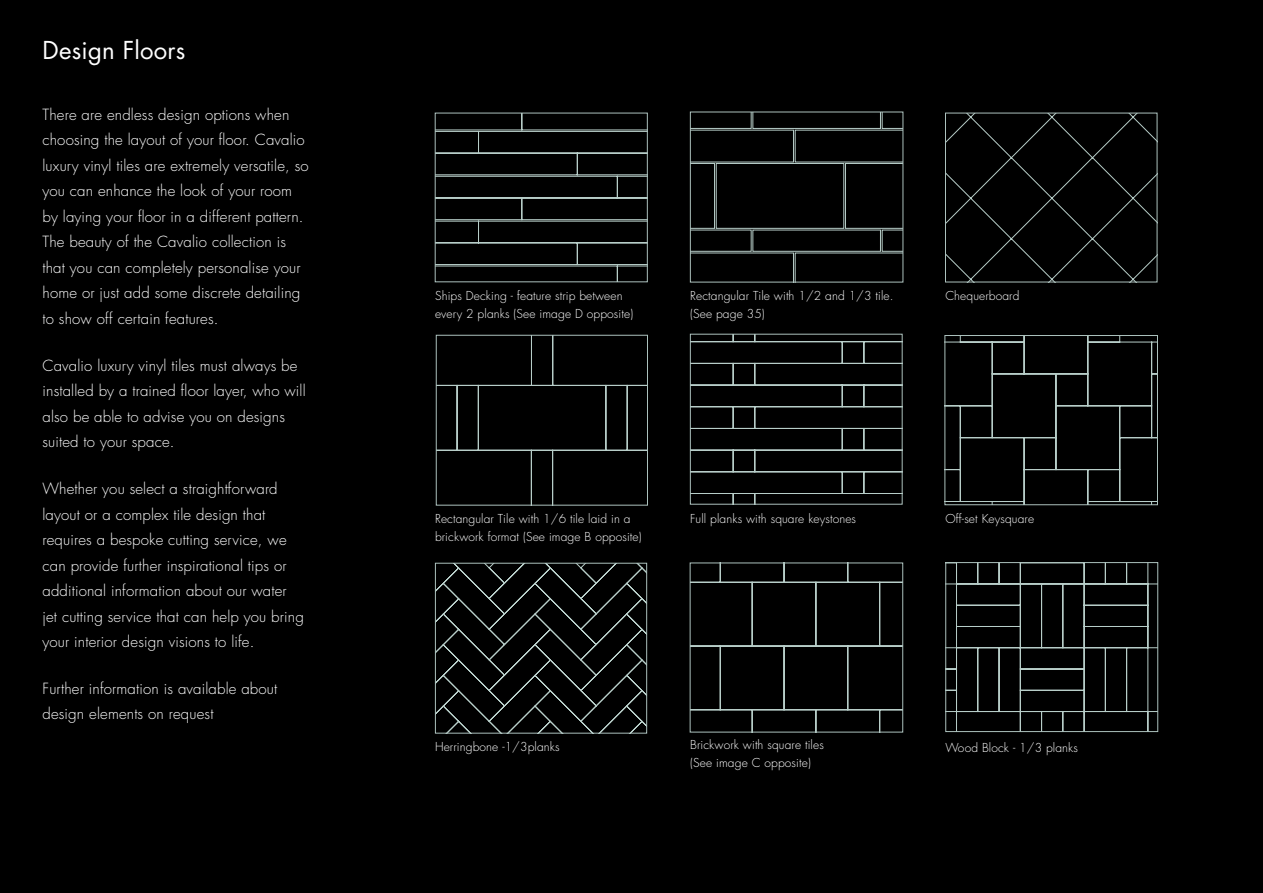
<style>
.page{position:relative;width:1263px;height:893px;background:#000}
.page>*{position:absolute;margin:0;border:0;box-sizing:border-box;transform-origin:0 0}
.t1{font:24px "Futura";letter-spacing:.01em;color:#fff}
.t2{font:300 15px/25.5px "Futura";letter-spacing:.01em;color:#fff}
.t3{font:300 12px/18px "Futura";letter-spacing:.01em;color:#fff}
</style>
<div class="page">
<svg style="left:437px;top:115px;width:209px;height:165px"></svg>
<svg style="left:692px;top:114px;width:209px;height:166px"></svg>
<svg style="left:947px;top:115px;width:208px;height:165px"></svg>
<svg style="left:438px;top:337px;width:208px;height:166px"></svg>
<div style="left:436px;top:335px;width:212px;height:170px;border:1px solid #acc1bd"></div>
<svg style="left:692px;top:336px;width:208px;height:167px"></svg>
<div style="left:690px;top:334px;width:212px;height:171px;border:1px solid #acc1bd"></div>
<svg style="left:946px;top:337px;width:210px;height:166px"></svg>
<div style="left:944px;top:335px;width:214px;height:170px;border:1px solid #acc1bd"></div>
<svg style="left:437px;top:565px;width:208px;height:166px"></svg>
<div style="left:435px;top:563px;width:212px;height:170px;border:1px solid #acc1bd"></div>
<svg style="left:692px;top:565px;width:209px;height:165px"></svg>
<svg style="left:947px;top:564px;width:209px;height:166px"></svg>
<div style="left:945px;top:562px;width:213px;height:170px;border:1px solid #acc1bd"></div>
<h1 class="t1" style="left:43px;top:34px;width:144px">Design Floors</h1>
<p class="t2" style="left:43px;top:102px;width:268px">There are endless design options when choosing the layout of your floor. Cavalio luxury vinyl tiles are extremely versatile, so you can enhance the look of your room by laying your floor in a different pattern.<br>The beauty of the Cavalio collection is that you can completely personalise your home or just add some discrete detailing to show off certain features.</p>
<p class="t2" style="left:43px;top:353px;width:265px">Cavalio luxury vinyl tiles must always be installed by a trained floor layer, who will also be able to advise you on designs suited to your space.</p>
<p class="t2" style="left:43px;top:476px;width:263px">Whether you select a straightforward layout or a complex tile design that requires a bespoke cutting service, we can provide further inspirational tips or additional information about our water jet cutting service that can help you bring your interior design visions to life.</p>
<p class="t2" style="left:43px;top:676px;width:236px">Further information is available about design elements on request</p>
<p class="t3" style="left:435px;top:286px;width:200px">Ships Decking - feature strip between every 2 planks (See image D opposite)</p>
<p class="t3" style="left:690px;top:286px;width:205px">Rectangular Tile with 1/2 and 1/3 tile. (See page 35)</p>
<p class="t3" style="left:945px;top:286px;width:76px">Chequerboard</p>
<p class="t3" style="left:435px;top:510px;width:208px">Rectangular Tile with 1/6 tile laid in a brickwork format (See image B opposite)</p>
<p class="t3" style="left:690px;top:510px;width:167px">Full planks with square keystones</p>
<p class="t3" style="left:945px;top:510px;width:90px">Off-set Keysquare</p>
<p class="t3" style="left:435px;top:738px;width:126px">Herringbone -1/3planks</p>
<p class="t3" style="left:690px;top:736px;width:135px">Brickwork with square tiles (See image C opposite)</p>
<p class="t3" style="left:945px;top:738px;width:134px">Wood Block - 1/3 planks</p>
</div>
